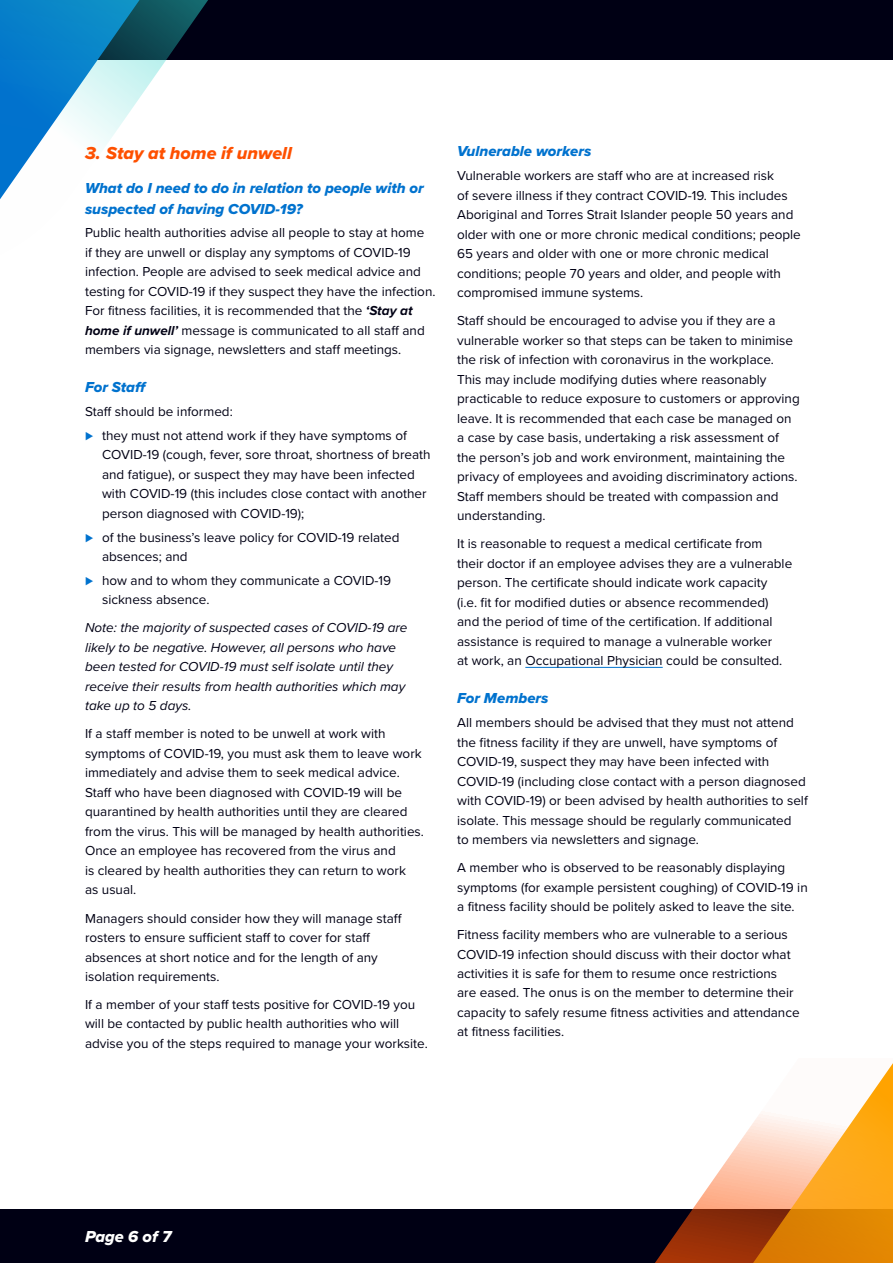
<style>
.page{position:relative;width:893px;height:1263px;background:#fff}
.page>*{position:absolute;margin:0;border:0;box-sizing:border-box;transform-origin:0 0}
.t1{font:18px "Proxima Nova Extrabld It";color:#fe5000}
.t2{font:16.5px "Proxima Nova Extrabld It";color:#fff}
.t3{font:15px/21px "Proxima Nova Extrabld It";color:#0072ce}
.t4{font:13.5px/19.5px "Proxima Nova";color:#000014}
.t5{font:italic 13.5px/19.5px "Proxima Nova";color:#000014}
.s1{font-weight:700;font-style:italic}
.s2{font-weight:900;color:#0072ce}
</style>
<div class="page">
<div style="left:0;top:1210px;width:893px;height:53px;background:#000014"></div>
<div style="left:0;top:0;width:893px;height:60px;background:#000014"></div>
<svg style="left:0;top:0;width:208px;height:199px"></svg>
<svg style="left:587px;top:1063px;width:306px;height:200px"></svg>
<hr style="left:525px;top:667px;width:138px;height:1px;background:#0072ce">
<h1 class="t1" style="left:85px;top:139px;width:208px">3. Stay at home if unwell</h1>
<p class="t3" style="left:85px;top:177px;width:340px">What do I need to do in relation to people with or suspected of having COVID-19?</p>
<p class="t4" style="left:85px;top:222px;width:352px">Public health authorities advise all people to stay at home<br>if they are unwell or display any symptoms of COVID-19 infection. People are advised to seek medical advice and testing for COVID-19 if they suspect they have the infection.<br>For fitness facilities, it is recommended that the <span class="s1">‘Stay at home if unwell’</span> message is communicated to all staff and members via signage, newsletters and staff meetings.</p>
<p class="t3" style="left:85px;top:377px;width:62px">For Staff</p>
<p class="t4" style="left:85px;top:399px;width:323px;line-height:23.7px">Staff should be informed:<br><span class="s2">⊲</span> they must not attend work if they have symptoms of</p>
<p class="t4" style="left:102px;top:444px;width:330px">COVID-19 (cough, fever, sore throat, shortness of breath and fatigue), or suspect they may have been infected with COVID-19 (this includes close contact with another person diagnosed with COVID-19);</p>
<p class="t4" style="left:102px;top:527px;width:299px;text-indent:-17px"><span class="s2">⊲</span> of the business’s leave policy for COVID-19 related absences; and</p>
<p class="t4" style="left:102px;top:570px;width:291px;text-indent:-17px"><span class="s2">⊲</span> how and to whom they communicate a COVID-19 sickness absence.</p>
<p class="t5" style="left:85px;top:617px;width:324px">Note: the majority of suspected cases of COVID-19 are likely to be negative. However, all persons who have been tested for COVID-19 must self isolate until they receive their results from health authorities which may take up to 5 days.</p>
<p class="t4" style="left:85px;top:723px;width:340px">If a staff member is noted to be unwell at work with symptoms of COVID-19, you must ask them to leave work immediately and advise them to seek medical advice.<br>Staff who have been diagnosed with COVID-19 will be quarantined by health authorities until they are cleared from the virus. This will be managed by health authorities.<br>Once an employee has recovered from the virus and<br>is cleared by health authorities they can return to work<br>as usual.</p>
<p class="t4" style="left:85px;top:908px;width:318px">Managers should consider how they will manage staff rosters to ensure sufficient staff to cover for staff absences at short notice and for the length of any isolation requirements.</p>
<p class="t4" style="left:85px;top:994px;width:344px">If a member of your staff tests positive for COVID-19 you will be contacted by public health authorities who will advise you of the steps required to manage your worksite.</p>
<p class="t3" style="left:457px;top:141px;width:136px">Vulnerable workers</p>
<p class="t4" style="left:457px;top:165px;width:345px">Vulnerable workers are staff who are at increased risk<br>of severe illness if they contract COVID-19. This includes Aboriginal and Torres Strait Islander people 50 years and older with one or more chronic medical conditions; people 65 years and older with one or more chronic medical conditions; people 70 years and older, and people with compromised immune systems.</p>
<p class="t4" style="left:457px;top:310px;width:344px">Staff should be encouraged to advise you if they are a vulnerable worker so that steps can be taken to minimise the risk of infection with coronavirus in the workplace.<br>This may include modifying duties where reasonably practicable to reduce exposure to customers or approving leave. It is recommended that each case be managed on a case by case basis, undertaking a risk assessment of the person’s job and work environment, maintaining the privacy of employees and avoiding discriminatory actions.<br>Staff members should be treated with compassion and understanding.</p>
<p class="t4" style="left:457px;top:533px;width:337px">It is reasonable to request a medical certificate from their doctor if an employee advises they are a vulnerable person. The certificate should indicate work capacity<br>(i.e. fit for modified duties or absence recommended) and the period of time of the certification. If additional assistance is required to manage a vulnerable worker<br>at work, an Occupational Physician could be consulted.</p>
<p class="t3" style="left:457px;top:687px;width:93px">For Members</p>
<p class="t4" style="left:457px;top:712px;width:352px">All members should be advised that they must not attend the fitness facility if they are unwell, have symptoms of COVID-19, suspect they may have been infected with COVID-19 (including close contact with a person diagnosed with COVID-19) or been advised by health authorities to self isolate. This message should be regularly communicated<br>to members via newsletters and signage.</p>
<p class="t4" style="left:457px;top:857px;width:352px">A member who is observed to be reasonably displaying symptoms (for example persistent coughing) of COVID-19 in a fitness facility should be politely asked to leave the site.</p>
<p class="t4" style="left:457px;top:924px;width:344px">Fitness facility members who are vulnerable to a serious COVID-19 infection should discuss with their doctor what activities it is safe for them to resume once restrictions are eased. The onus is on the member to determine their capacity to safely resume fitness activities and attendance at fitness facilities.</p>
<p class="t2" style="left:85px;top:1224px;width:88px">Page 6 of 7</p>
</div>
